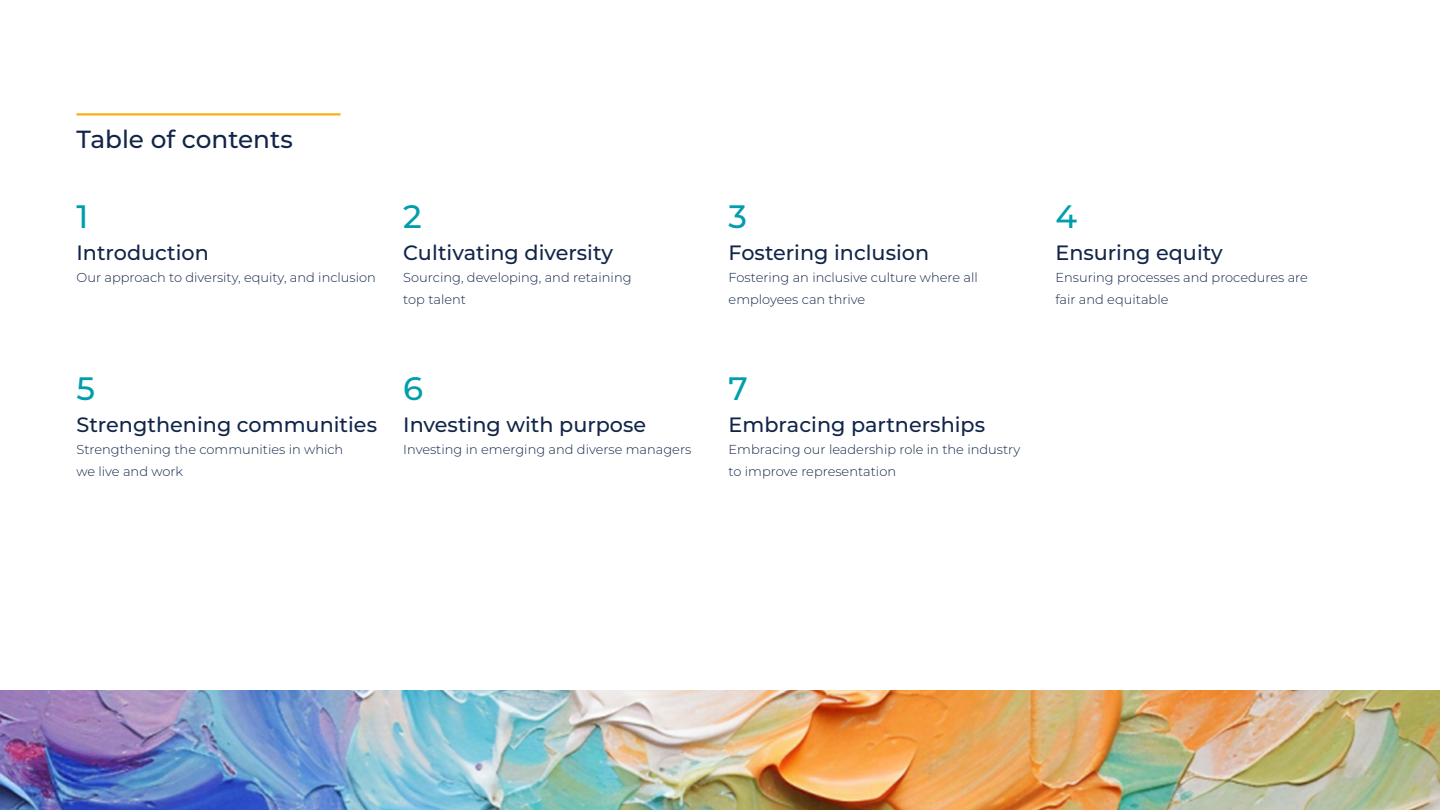
<style>
.page{position:relative;width:1440px;height:810px;background:#fff}
.page>*{position:absolute;margin:0;border:0;box-sizing:border-box;transform-origin:0 0}
.t1{font:500 32.4px "Montserrat";color:#009eac}
.t2{font:500 24.75px "Montserrat";color:#122549}
.t3{font:500 20.77px "Montserrat";color:#122549}
.t4{font:300 12.98px/22px "Montserrat";color:#122549}
</style>
<div class="page">
<hr style="left:76px;top:113px;width:264px;height:3px;background:#fbad18">
<img style="left:0;top:690px;width:1440px;height:120px">
<h2 class="t2" style="left:76px;top:122px;width:218px">Table of contents</h2>
<h1 class="t1" style="left:76px;top:194px;width:13px">1</h1>
<h3 class="t3" style="left:76px;top:238px;width:134px">Introduction</h3>
<p class="t4" style="left:76px;top:266px;width:301px">Our approach to diversity, equity, and inclusion</p>
<h1 class="t1" style="left:403px;top:194px;width:20px">2</h1>
<h3 class="t3" style="left:403px;top:238px;width:211px">Cultivating diversity</h3>
<p class="t4" style="left:403px;top:266px;width:230px">Sourcing, developing, and retaining top talent</p>
<h1 class="t1" style="left:76px;top:366px;width:20px">5</h1>
<h3 class="t3" style="left:76px;top:410px;width:302px">Strengthening communities</h3>
<p class="t4" style="left:76px;top:438px;width:268px">Strengthening the communities in which we live and work</p>
<h1 class="t1" style="left:403px;top:366px;width:22px">6</h1>
<h3 class="t3" style="left:403px;top:410px;width:244px">Investing with purpose</h3>
<p class="t4" style="left:403px;top:438px;width:290px">Investing in emerging and diverse managers</p>
<h1 class="t1" style="left:729px;top:194px;width:20px">3</h1>
<h3 class="t3" style="left:729px;top:238px;width:202px">Fostering inclusion</h3>
<p class="t4" style="left:729px;top:266px;width:251px">Fostering an inclusive culture where all employees can thrive</p>
<h1 class="t1" style="left:729px;top:366px;width:21px">7</h1>
<h3 class="t3" style="left:729px;top:410px;width:258px">Embracing partnerships</h3>
<p class="t4" style="left:729px;top:438px;width:293px">Embracing our leadership role in the industry to improve representation</p>
<h1 class="t1" style="left:1055px;top:194px;width:23px">4</h1>
<h3 class="t3" style="left:1055px;top:238px;width:169px">Ensuring equity</h3>
<p class="t4" style="left:1055px;top:266px;width:254px">Ensuring processes and procedures are fair and equitable</p>
</div>
